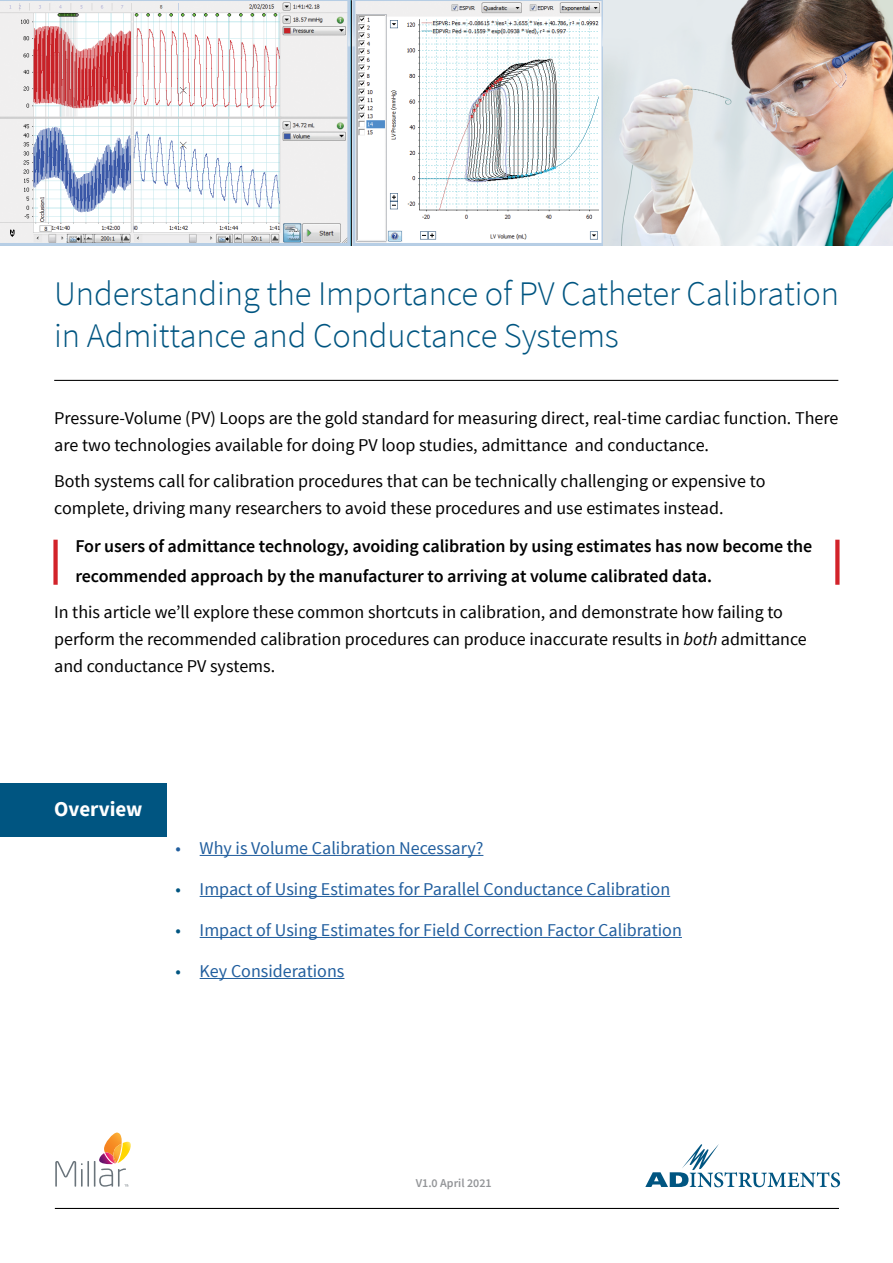
<style>
.page{position:relative;width:893px;height:1263px;background:#fff}
.page>*{position:absolute;margin:0;border:0;box-sizing:border-box;transform-origin:0 0}
.t1{font:300 34.5px/42px "Source Sans Pro";letter-spacing:-.005em;color:#005581}
.t2{font:700 21px "Source Sans Pro";color:#fff}
.t3{font:18px/27px "Source Sans Pro";color:#000}
.t4{font:18px "Source Sans Pro";color:#215e9e}
.t5{font:600 18px/30px "Source Sans Pro";letter-spacing:-.005em;color:#000}
.t6{font:600 12px "Source Sans Pro";color:#939598}
.s1{font-style:italic}
.s2{color:#005581}
</style>
<div class="page">
<img style="left:0;top:0;width:893px;height:245px">
<svg style="left:645px;top:1144px;width:195px;height:43px"></svg>
<div style="left:0;top:783px;width:167px;height:54px;background:#005581"></div>
<hr style="left:200px;top:855px;width:283px;height:1px;background:#215e9e">
<hr style="left:200px;top:896px;width:470px;height:1px;background:#215e9e">
<hr style="left:200px;top:937px;width:482px;height:1px;background:#215e9e">
<hr style="left:200px;top:978px;width:144px;height:1px;background:#215e9e">
<hr style="left:54px;top:380px;width:784px;height:1px;background:#000">
<hr style="left:87px;top:1161px;width:2px;height:26px;background:#6a747b">
<svg style="left:55px;top:1161px;width:28px;height:26px"></svg>
<svg style="left:94px;top:1132px;width:37px;height:55px"></svg>
<hr style="left:55px;top:1208px;width:784px;height:1px;background:#000">
<div style="left:53px;top:540px;width:5px;height:45px;background:#d2232a"></div>
<svg style="left:835px;top:540px;width:4px;height:45px"></svg>
<h1 class="t1" style="left:54px;top:273px;width:786px">Understanding the Importance of PV Catheter Calibration in Admittance and Conductance Systems</h1>
<p class="t3" style="left:54px;top:405px;width:786px">Pressure-Volume (PV) Loops are the gold standard for measuring direct, real-time cardiac function. There are two technologies available for doing PV loop studies, admittance and conductance.</p>
<p class="t3" style="left:54px;top:467px;width:713px">Both systems call for calibration procedures that can be technically challenging or expensive to complete, driving many researchers to avoid these procedures and use estimates instead.</p>
<p class="t5" style="left:75px;top:532px;width:738px">For users of admittance technology, avoiding calibration by using estimates has now become the recommended approach by the manufacturer to arriving at volume calibrated data.</p>
<p class="t3" style="left:54px;top:599px;width:754px">In this article we’ll explore these common shortcuts in calibration, and demonstrate how failing to perform the recommended calibration procedures can produce inaccurate results in <span class="s1">both</span> admittance and conductance PV systems.</p>
<p class="t2" style="left:54px;top:795px;width:90px">Overview</p>
<p class="t4" style="left:176px;top:837px;width:309px">• Why is Volume Calibration Necessary?</p>
<p class="t4" style="left:176px;top:878px;width:496px"><span class="s2">•</span> Impact of Using Estimates for Parallel Conductance Calibration</p>
<p class="t4" style="left:176px;top:919px;width:508px"><span class="s2">•</span> Impact of Using Estimates for Field Correction Factor Calibration</p>
<p class="t4" style="left:176px;top:960px;width:170px"><span class="s2">•</span> Key Considerations</p>
<p class="t6" style="left:416px;top:1175px;width:77px">V1.0 April 2021</p>
</div>
